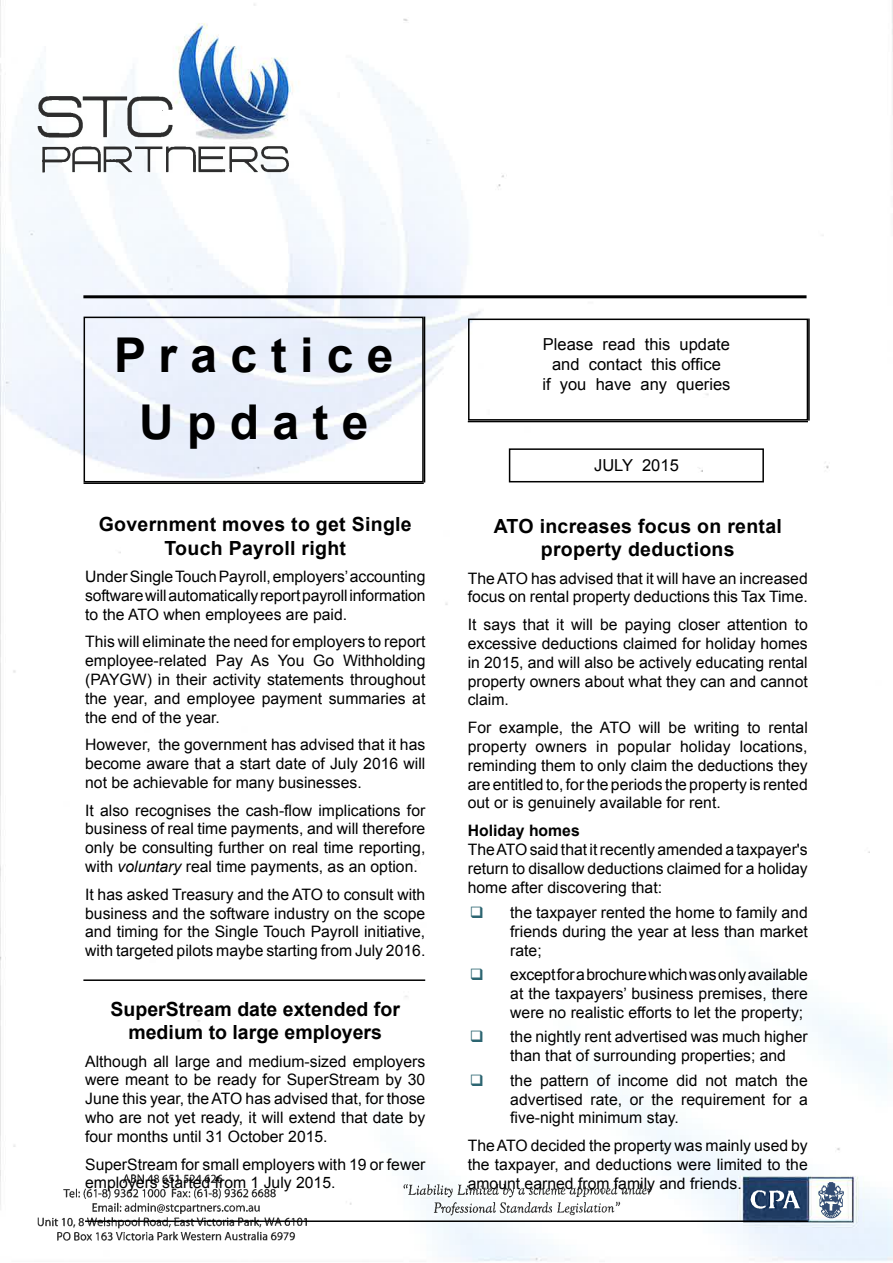
<style>
.page{position:relative;width:893px;height:1263px;background:#fff}
.page>*{position:absolute;margin:0;border:0;box-sizing:border-box;transform-origin:0 0}
.t1{font:700 48px/66.3px "Arial";color:#000;text-align:center}
.t2{font:700 19.5px/23.4px "Arial";letter-spacing:.015em;color:#000;text-align:center}
.t3{font:16.5px/20px "Arial";color:#000;text-align:center}
.t4{font:15.75px/18.9px "Arial";color:#000;text-align:justify}
.t5{font:700 15.75px "Arial";color:#000}
.s1{font-style:italic}
.s2{color:#2c6571}
</style>
<div class="page">
<img style="left:0;top:0;width:893px;height:1262px">
<img style="left:37px;top:95px;width:617px;height:1145px">
<img style="left:818px;top:1181px;width:26px;height:38px">
<img style="left:749px;top:1190px;width:52px;height:19px">
<div style="left:468px;top:319px;width:340px;height:102px;border:2px solid #000"></div>
<hr style="left:83px;top:295px;width:723px;height:3px;background:#000">
<div style="left:84px;top:317px;width:340px;height:165px;border:2px solid #000"></div>
<div style="left:509px;top:448px;width:255px;height:34px;border:2px solid #000"></div>
<hr style="left:84px;top:482px;width:340px;height:2px;background:#000">
<hr style="left:424px;top:317px;width:1px;height:165px;background:#000">
<hr style="left:85px;top:1220px;width:723px;height:2px;background:#000">
<hr style="left:808px;top:319px;width:2px;height:102px;background:#000">
<hr style="left:468px;top:421px;width:340px;height:1px;background:#000">
<hr style="left:83px;top:979px;width:342px;height:2px;background:#000">
<svg style="left:484px;top:980px;width:16px;height:1px"></svg>
<svg style="left:484px;top:1042px;width:16px;height:1px"></svg>
<svg style="left:484px;top:1085px;width:16px;height:1px"></svg>
<h1 class="t1" style="left:114px;top:324px;width:281px">P r a c t i c e<br>U p d a t e</h1>
<p class="t2" style="left:99px;top:513px;width:314px">Government moves to get Single<br>Touch Payroll right</p>
<p class="t4" style="left:85px;top:567px;width:342px">Under Single Touch Payroll, employers’ accounting software will automatically report payroll information to the ATO when employees are paid.</p>
<p class="t4" style="left:85px;top:632px;width:342px">This will eliminate the need for employers to report employee-related Pay As You Go Withholding (PAYGW) in their activity statements throughout the year, and employee payment summaries at the end of the year.</p>
<p class="t4" style="left:85px;top:735px;width:342px">However, the government has advised that it has become aware that a start date of July 2016 will not be achievable for many businesses.</p>
<p class="t4" style="left:85px;top:801px;width:342px">It also recognises the cash-flow implications for business of real time payments, and will therefore only be consulting further on real time reporting, with <span class="s1">voluntary</span> real time payments, as an option.</p>
<p class="t4" style="left:85px;top:885px;width:342px">It has asked Treasury and the ATO to consult with business and the software industry on the scope and timing for the Single Touch Payroll initiative, with targeted pilots maybe starting from July 2016.</p>
<p class="t2" style="left:111px;top:998px;width:291px">SuperStream date extended for medium to large employers</p>
<p class="t4" style="left:85px;top:1052px;width:342px">Although all large and medium-sized employers were meant to be ready for SuperStream by 30<br>June this year, the ATO has advised that, for those who are not yet ready, it will extend that date by four months until 31 October 2015.</p>
<p class="t4" style="left:85px;top:1155px;width:342px">SuperStream for small employers with 19 or fewer employers started from 1 July 2015.</p>
<p class="t3" style="left:542px;top:334px;width:190px">Please read this update and contact this office<br>if you have any queries</p>
<p class="t3" style="left:594px;top:455px;width:86px">JULY 2015</p>
<p class="t2" style="left:494px;top:515px;width:290px">ATO increases focus on rental property deductions</p>
<p class="t4" style="left:468px;top:569px;width:342px">The ATO has advised that it will have an increased focus on rental property deductions this Tax Time.</p>
<p class="t4" style="left:468px;top:615px;width:342px">It says that it will be paying closer attention to excessive deductions claimed for holiday homes in 2015, and will also be actively educating rental property owners about what they can and cannot claim.</p>
<p class="t4" style="left:468px;top:718px;width:342px">For example, the ATO will be writing to rental property owners in popular holiday locations, reminding them to only claim the deductions they are entitled to, for the periods the property is rented out or is genuinely available for rent.</p>
<p class="t5" style="left:468px;top:820px;width:114px">Holiday homes</p>
<p class="t4" style="left:468px;top:840px;width:342px">The ATO said that it recently amended a taxpayer's return to disallow deductions claimed for a holiday home after discovering that:</p>
<p class="t4" style="left:510px;top:903px;width:299px;text-indent:-40px"><span class="s2">❑</span> the taxpayer rented the home to family and friends during the year at less than market rate;</p>
<p class="t4" style="left:510px;top:965px;width:299px;text-indent:-40px"><span class="s2">❑</span> except for a brochure which was only available at the taxpayers’ business premises, there were no realistic efforts to let the property;</p>
<p class="t4" style="left:510px;top:1027px;width:299px;text-indent:-40px"><span class="s2">❑</span> the nightly rent advertised was much higher than that of surrounding properties; and</p>
<p class="t4" style="left:510px;top:1071px;width:299px;text-indent:-40px"><span class="s2">❑</span> the pattern of income did not match the advertised rate, or the requirement for a five-night minimum stay.</p>
<p class="t4" style="left:468px;top:1136px;width:342px">The ATO decided the property was mainly used by the taxpayer, and deductions were limited to the amount earned from family and friends.</p>
</div>
